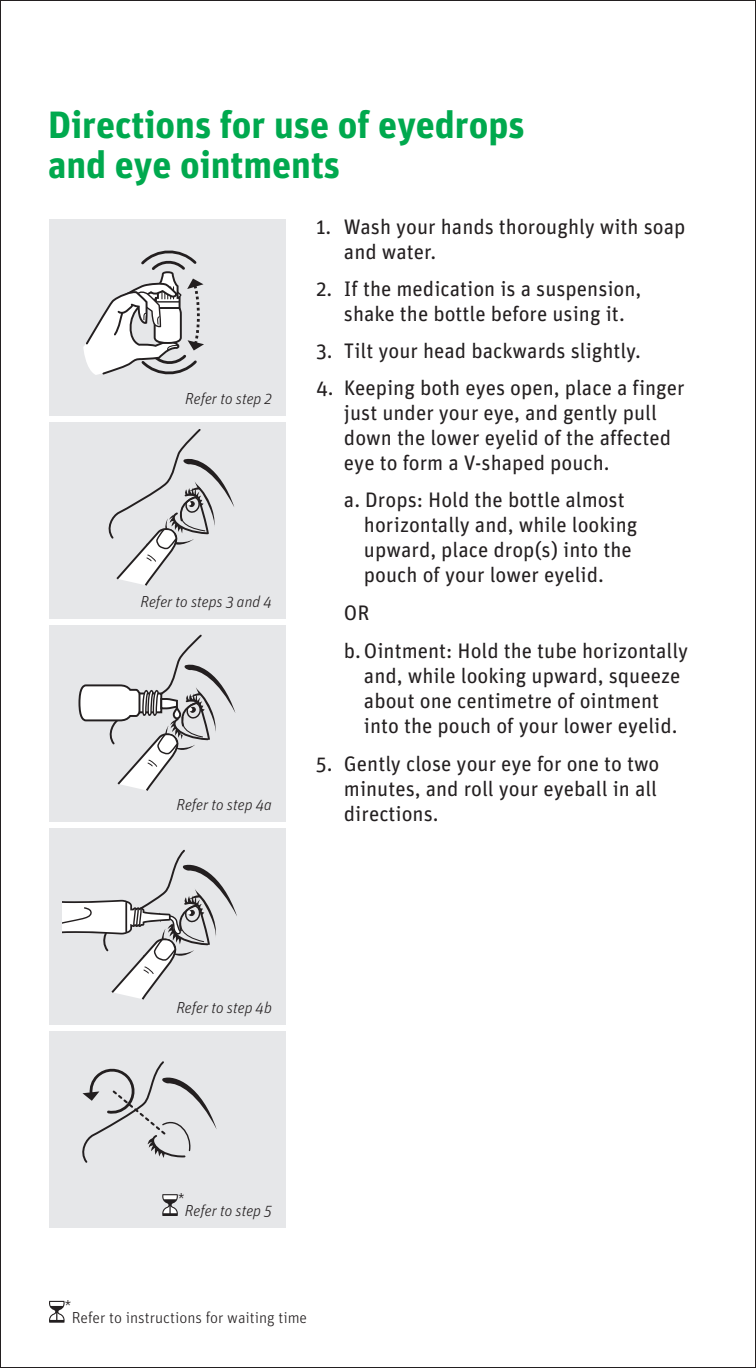
<style>
.page{position:relative;width:756px;height:1368px;background:#fff}
.page>*{position:absolute;margin:0;border:0;box-sizing:border-box;transform-origin:0 0}
.t1{font:700 38px/40px "Unit OT";color:#00a94e}
.t2{font:21px/25px "Unit OT";color:#231f20}
.t3{font:italic 300 16px "Unit OT";color:#231f20}
.t4{font:300 16px "Unit OT";color:#231f20}
</style>
<div class="page">
<div style="left:49px;top:219px;width:237px;height:197px;background:#e6e7e9"></div>
<div style="left:49px;top:422px;width:237px;height:196px;background:#e6e7e9"></div>
<div style="left:49px;top:625px;width:237px;height:197px;background:#e6e7e9"></div>
<div style="left:49px;top:828px;width:237px;height:196px;background:#e6e7e9"></div>
<div style="left:49px;top:1031px;width:237px;height:197px;background:#e6e7e9"></div>
<svg style="left:49px;top:1301px;width:16px;height:22px"></svg>
<svg style="left:162px;top:1194px;width:16px;height:22px"></svg>
<svg style="left:82px;top:1061px;width:135px;height:102px"></svg>
<svg style="left:78px;top:634px;width:157px;height:157px"></svg>
<svg style="left:62px;top:849px;width:175px;height:151px"></svg>
<svg style="left:83px;top:250px;width:151px;height:336px"></svg>
<h1 class="t1" style="left:48px;top:105px;width:478px">Directions for use of eyedrops and eye ointments</h1>
<p class="t3" style="left:185px;top:389px;width:88px">Refer to step 2</p>
<p class="t3" style="left:140px;top:592px;width:133px">Refer to steps 3 and 4</p>
<p class="t3" style="left:176px;top:795px;width:97px">Refer to step 4a</p>
<p class="t2" style="left:344px;top:214px;width:343px;text-indent:-28px">1. Wash your hands thoroughly with soap and water.</p>
<p class="t2" style="left:316px;top:276px;width:327px;text-align:center">2. If the medication is a suspension, shake the bottle before using it.</p>
<p class="t2" style="left:316px;top:338px;width:326px">3. Tilt your head backwards slightly.</p>
<p class="t2" style="left:344px;top:375px;width:342px;text-indent:-28px">4. Keeping both eyes open, place a finger just under your eye, and gently pull down the lower eyelid of the affected eye to form a V-shaped pouch.</p>
<p class="t2" style="left:364px;top:487px;width:275px;text-indent:-20px">a. Drops: Hold the bottle almost horizontally and, while looking upward, place drop(s) into the pouch of your lower eyelid.</p>
<p class="t2" style="left:344px;top:593px;width:346px;line-height:38px">OR<br>b.Ointment: Hold the tube horizontally</p>
<p class="t2" style="left:364px;top:663px;width:318px">and, while looking upward, squeeze about one centimetre of ointment into the pouch of your lower eyelid.</p>
<p class="t2" style="left:344px;top:751px;width:317px;text-align:justify;text-indent:-28px">5. Gently close your eye for one to two minutes, and roll your eyeball in all directions.</p>
<p class="t3" style="left:176px;top:998px;width:97px">Refer to step 4b</p>
<p class="t4" style="left:178px;top:1189px;width:9px">*</p>
<p class="t4" style="left:65px;top:1296px;width:9px">*</p>
<p class="t3" style="left:185px;top:1201px;width:89px">Refer to step 5</p>
<p class="t4" style="left:72px;top:1308px;width:237px">Refer to instructions for waiting time</p>
</div>
